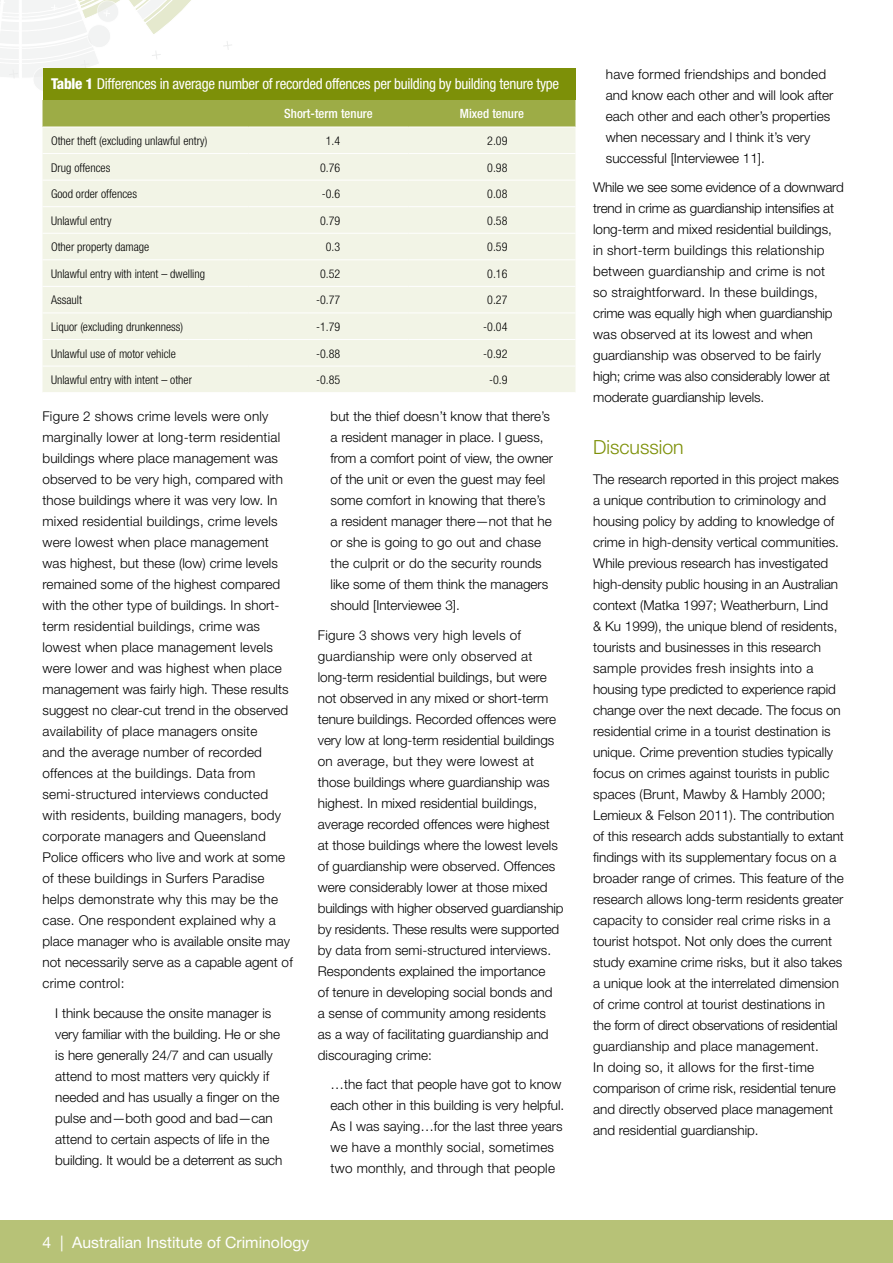
<style>
.page{position:relative;width:893px;height:1263px;background:#fff}
.page>*{position:absolute;margin:0;border:0;box-sizing:border-box;transform-origin:0 0}
.t1{font:300 19.5px "Helvetica Neue LT";color:#7d9008}
.t2{font:15.75px "Helvetica Neue LT";color:#fff}
.Table_H1{font:condensed 15px "Helvetica Neue LT";letter-spacing:-.02em;color:#fff}
.body{font:300 13.5px/21px "Helvetica Neue LT";color:#000}
.Table_H2_no_underlin{font:500 condensed 12.75px "Helvetica Neue LT";color:#fff}
.Table_body{font:300 condensed 12px "Helvetica Neue LT";color:#000}
.table_body_right{font:300 condensed 12px "Helvetica Neue LT";color:#000}
.s1{font-weight:800}
</style>
<div class="page">
<svg style="left:0;top:0;width:232px;height:90px"></svg>
<div style="left:0;top:1220px;width:893px;height:43px;background:#b7c277"></div>
<div style="left:43px;top:68px;width:532px;height:32px;background:#7d9008"></div>
<div style="left:43px;top:100px;width:532px;height:27px;background:#9dac46"></div>
<div style="left:43px;top:128px;width:532px;height:264px;background:#f2f4e6"></div>
<hr style="left:43px;top:153px;width:206px;height:1px;background:#fff">
<hr style="left:43px;top:180px;width:206px;height:1px;background:#fff">
<hr style="left:43px;top:206px;width:206px;height:1px;background:#fff">
<hr style="left:43px;top:233px;width:206px;height:1px;background:#fff">
<hr style="left:43px;top:259px;width:206px;height:1px;background:#fff">
<hr style="left:43px;top:286px;width:206px;height:1px;background:#fff">
<hr style="left:43px;top:313px;width:206px;height:1px;background:#fff">
<hr style="left:43px;top:339px;width:206px;height:1px;background:#fff">
<hr style="left:43px;top:366px;width:206px;height:1px;background:#fff">
<hr style="left:249px;top:153px;width:159px;height:1px;background:#fff">
<hr style="left:249px;top:180px;width:159px;height:1px;background:#fff">
<hr style="left:249px;top:206px;width:159px;height:1px;background:#fff">
<hr style="left:249px;top:233px;width:159px;height:1px;background:#fff">
<hr style="left:249px;top:259px;width:159px;height:1px;background:#fff">
<hr style="left:249px;top:286px;width:159px;height:1px;background:#fff">
<hr style="left:249px;top:313px;width:159px;height:1px;background:#fff">
<hr style="left:249px;top:339px;width:159px;height:1px;background:#fff">
<hr style="left:249px;top:366px;width:159px;height:1px;background:#fff">
<hr style="left:408px;top:153px;width:167px;height:1px;background:#fff">
<hr style="left:408px;top:180px;width:167px;height:1px;background:#fff">
<hr style="left:408px;top:206px;width:167px;height:1px;background:#fff">
<hr style="left:408px;top:233px;width:167px;height:1px;background:#fff">
<hr style="left:408px;top:259px;width:167px;height:1px;background:#fff">
<hr style="left:408px;top:286px;width:167px;height:1px;background:#fff">
<hr style="left:408px;top:313px;width:167px;height:1px;background:#fff">
<hr style="left:408px;top:339px;width:167px;height:1px;background:#fff">
<hr style="left:408px;top:366px;width:167px;height:1px;background:#fff">
<p class="Table_H1" style="left:51px;top:75px;width:510px"><span class="s1">Table 1</span> Differences in average number of recorded offences per building by building tenure type</p>
<p class="Table_H2_no_underlin" style="left:284px;top:106px;width:90px">Short-term tenure</p>
<p class="Table_H2_no_underlin" style="left:460px;top:106px;width:66px">Mixed tenure</p>
<p class="Table_body" style="left:51px;top:134px;width:158px">Other theft (excluding unlawful entry)</p>
<p class="table_body_right" style="left:326px;top:134px;width:16px">1.4</p>
<p class="table_body_right" style="left:487px;top:134px;width:22px">2.09</p>
<p class="Table_body" style="left:51px;top:160px;width:61px">Drug offences</p>
<p class="table_body_right" style="left:320px;top:160px;width:22px">0.76</p>
<p class="table_body_right" style="left:487px;top:160px;width:22px">0.98</p>
<p class="Table_body" style="left:51px;top:187px;width:88px">Good order offences</p>
<p class="table_body_right" style="left:322px;top:187px;width:20px">-0.6</p>
<p class="table_body_right" style="left:487px;top:187px;width:22px">0.08</p>
<p class="Table_body" style="left:51px;top:214px;width:62px">Unlawful entry</p>
<p class="table_body_right" style="left:320px;top:214px;width:22px">0.79</p>
<p class="table_body_right" style="left:487px;top:214px;width:22px">0.58</p>
<p class="Table_body" style="left:51px;top:240px;width:100px">Other property damage</p>
<p class="table_body_right" style="left:326px;top:240px;width:16px">0.3</p>
<p class="table_body_right" style="left:487px;top:240px;width:22px">0.59</p>
<p class="Table_body" style="left:51px;top:267px;width:156px">Unlawful entry with intent – dwelling</p>
<p class="table_body_right" style="left:320px;top:267px;width:22px">0.52</p>
<p class="table_body_right" style="left:487px;top:267px;width:22px">0.16</p>
<p class="Table_body" style="left:51px;top:293px;width:32px">Assault</p>
<p class="table_body_right" style="left:316px;top:293px;width:26px">-0.77</p>
<p class="table_body_right" style="left:487px;top:293px;width:22px">0.27</p>
<p class="Table_body" style="left:51px;top:320px;width:134px">Liquor (excluding drunkenness)</p>
<p class="table_body_right" style="left:316px;top:320px;width:26px">-1.79</p>
<p class="table_body_right" style="left:483px;top:320px;width:26px">-0.04</p>
<p class="Table_body" style="left:51px;top:346px;width:126px">Unlawful use of motor vehicle</p>
<p class="table_body_right" style="left:316px;top:346px;width:26px">-0.88</p>
<p class="table_body_right" style="left:483px;top:346px;width:26px">-0.92</p>
<p class="Table_body" style="left:51px;top:373px;width:143px">Unlawful entry with intent – other</p>
<p class="table_body_right" style="left:316px;top:373px;width:26px">-0.85</p>
<p class="table_body_right" style="left:489px;top:373px;width:20px">-0.9</p>
<p class="body" style="left:43px;top:405px;width:252px">Figure 2 shows crime levels were only marginally lower at long-term residential buildings where place management was observed to be very high, compared with those buildings where it was very low. In mixed residential buildings, crime levels were lowest when place management was highest, but these (low) crime levels remained some of the highest compared with the other type of buildings. In short&shy;term residential buildings, crime was lowest when place management levels were lower and was highest when place management was fairly high. These results suggest no clear-cut trend in the observed availability of place managers onsite<br>and the average number of recorded offences at the buildings. Data from semi-structured interviews conducted with residents, building managers, body corporate managers and Queensland Police officers who live and work at some of these buildings in Surfers Paradise helps demonstrate why this may be the case. One respondent explained why a place manager who is available onsite may not necessarily serve as a capable agent of crime control:</p>
<p class="body" style="left:55px;top:1002px;width:229px">I think because the onsite manager is very familiar with the building. He or she is here generally 24/7 and can usually attend to most matters very quickly if needed and has usually a finger on the pulse and—both good and bad—can attend to certain aspects of life in the building. It would be a deterrent as such</p>
<p class="body" style="left:331px;top:405px;width:224px">but the thief doesn’t know that there’s a resident manager in place. I guess, from a comfort point of view, the owner of the unit or even the guest may feel some comfort in knowing that there’s a resident manager there—not that he or she is going to go out and chase the culprit or do the security rounds like some of them think the managers should [Interviewee 3].</p>
<p class="body" style="left:318px;top:624px;width:247px">Figure 3 shows very high levels of guardianship were only observed at long-term residential buildings, but were not observed in any mixed or short-term tenure buildings. Recorded offences were very low at long-term residential buildings on average, but they were lowest at those buildings where guardianship was highest. In mixed residential buildings, average recorded offences were highest at those buildings where the lowest levels of guardianship were observed. Offences were considerably lower at those mixed buildings with higher observed guardianship by residents. These results were supported by data from semi-structured interviews.<br>Respondents explained the importance<br>of tenure in developing social bonds and<br>a sense of community among residents<br>as a way of facilitating guardianship and discouraging crime:</p>
<p class="body" style="left:331px;top:1073px;width:235px">…the fact that people have got to know each other in this building is very helpful.<br>As I was saying…for the last three years we have a monthly social, sometimes two monthly, and through that people</p>
<p class="t2" style="left:43px;top:1233px;width:268px">4 | Australian Institute of Criminology</p>
<p class="body" style="left:606px;top:63px;width:229px">have formed friendships and bonded and know each other and will look after each other and each other’s properties when necessary and I think it’s very successful [Interviewee 11].</p>
<p class="body" style="left:593px;top:177px;width:252px">While we see some evidence of a downward trend in crime as guardianship intensifies at long-term and mixed residential buildings, in short-term buildings this relationship between guardianship and crime is not<br>so straightforward. In these buildings, crime was equally high when guardianship was observed at its lowest and when guardianship was observed to be fairly high; crime was also considerably lower at moderate guardianship levels.</p>
<h1 class="t1" style="left:593px;top:436px;width:92px">Discussion</h1>
<p class="body" style="left:593px;top:468px;width:252px">The research reported in this project makes a unique contribution to criminology and housing policy by adding to knowledge of crime in high-density vertical communities.<br>While previous research has investigated high-density public housing in an Australian context (Matka 1997; Weatherburn, Lind<br>&amp; Ku 1999), the unique blend of residents, tourists and businesses in this research sample provides fresh insights into a housing type predicted to experience rapid change over the next decade. The focus on residential crime in a tourist destination is unique. Crime prevention studies typically focus on crimes against tourists in public spaces (Brunt, Mawby &amp; Hambly 2000; Lemieux &amp; Felson 2011). The contribution of this research adds substantially to extant findings with its supplementary focus on a broader range of crimes. This feature of the research allows long-term residents greater capacity to consider real crime risks in a tourist hotspot. Not only does the current study examine crime risks, but it also takes a unique look at the interrelated dimension of crime control at tourist destinations in the form of direct observations of residential guardianship and place management.<br>In doing so, it allows for the first-time comparison of crime risk, residential tenure and directly observed place management and residential guardianship.</p>
</div>
